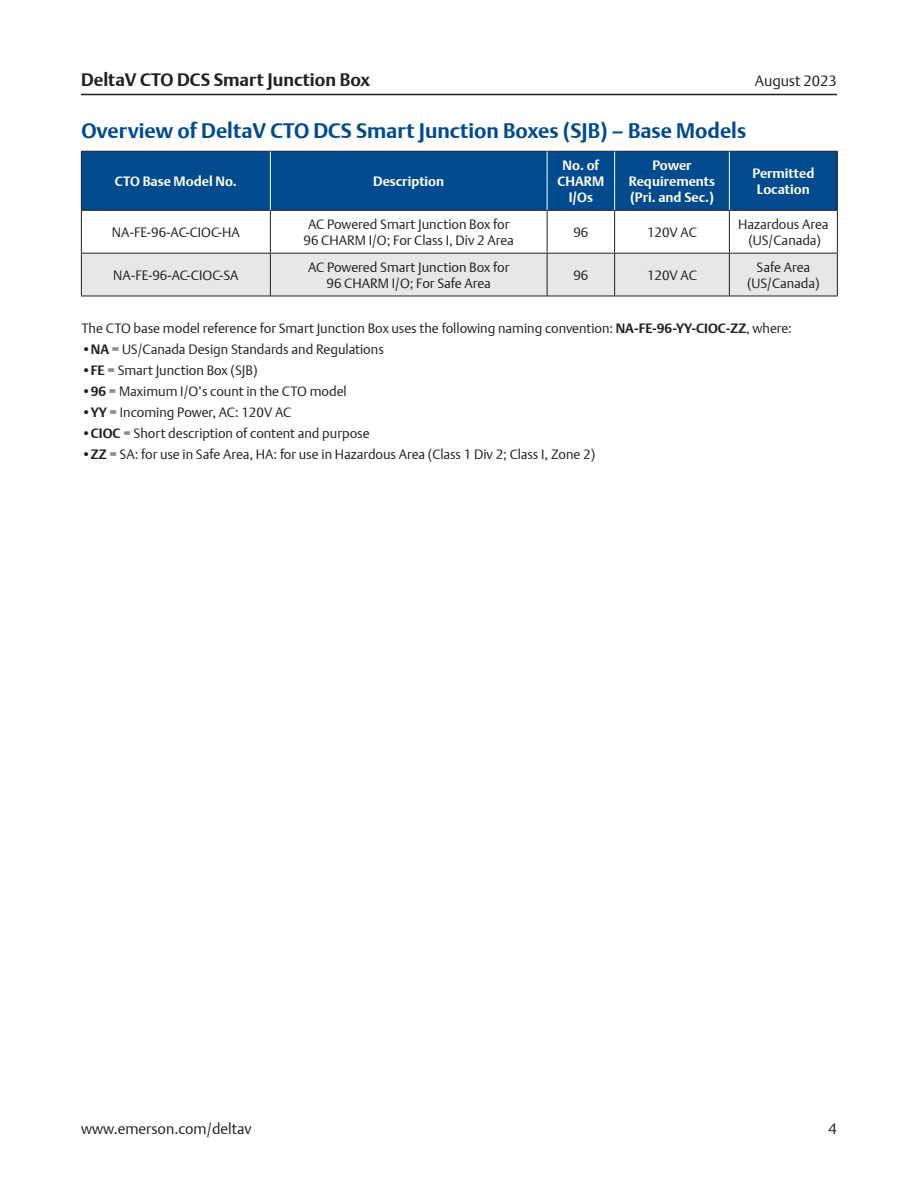
<style>
.page{position:relative;width:918px;height:1188px;background:#fff}
.page>*{position:absolute;margin:0;border:0;box-sizing:border-box;transform-origin:0 0}
.Subhead_1{font:700 21px "DTL Argo T";color:#004b8d}
.t1{font:700 18px "DTL Argo T";color:#231f20}
.t2{font:15px "DTL Argo T Light";color:#231f20}
.Table_Text{font:13.5px/16.2px "DTL Argo T Light";color:#231f20;text-align:center}
.Table_Header_-_White{font:700 13.5px/16.2px "DTL Argo T";color:#fff;text-align:center}
.s1{font-family:"DTL Argo T";font-weight:700}
</style>
<div class="page">
<hr style="left:81px;top:94px;width:756px;height:1px;background:#231f20">
<div style="left:82px;top:152px;width:755px;height:58px;background:#004b8d"></div>
<div style="left:82px;top:254px;width:755px;height:42px;background:#e6e7e9"></div>
<hr style="left:81px;top:151px;width:189px;height:1px;background:#231f20">
<hr style="left:81px;top:152px;width:1px;height:58px;background:#231f20">
<hr style="left:270px;top:151px;width:277px;height:1px;background:#231f20">
<hr style="left:547px;top:151px;width:68px;height:1px;background:#231f20">
<hr style="left:615px;top:151px;width:114px;height:1px;background:#231f20">
<hr style="left:729px;top:151px;width:109px;height:1px;background:#231f20">
<hr style="left:837px;top:152px;width:1px;height:58px;background:#231f20">
<hr style="left:81px;top:210px;width:189px;height:1px;background:#231f20">
<hr style="left:81px;top:211px;width:1px;height:42px;background:#231f20">
<hr style="left:270px;top:210px;width:277px;height:1px;background:#231f20">
<hr style="left:270px;top:211px;width:1px;height:42px;background:#231f20">
<hr style="left:547px;top:210px;width:68px;height:1px;background:#231f20">
<hr style="left:547px;top:211px;width:1px;height:42px;background:#231f20">
<hr style="left:615px;top:210px;width:114px;height:1px;background:#231f20">
<hr style="left:614px;top:211px;width:1px;height:42px;background:#231f20">
<hr style="left:729px;top:210px;width:109px;height:1px;background:#231f20">
<hr style="left:729px;top:211px;width:1px;height:42px;background:#231f20">
<hr style="left:837px;top:211px;width:1px;height:42px;background:#231f20">
<hr style="left:81px;top:253px;width:189px;height:1px;background:#231f20">
<hr style="left:270px;top:253px;width:277px;height:1px;background:#231f20">
<hr style="left:270px;top:254px;width:1px;height:42px;background:#231f20">
<hr style="left:547px;top:253px;width:68px;height:1px;background:#231f20">
<hr style="left:547px;top:254px;width:1px;height:42px;background:#231f20">
<hr style="left:615px;top:253px;width:114px;height:1px;background:#231f20">
<hr style="left:614px;top:254px;width:1px;height:42px;background:#231f20">
<hr style="left:729px;top:253px;width:109px;height:1px;background:#231f20">
<hr style="left:729px;top:254px;width:1px;height:42px;background:#231f20">
<hr style="left:270px;top:152px;width:1px;height:58px;background:#fff">
<hr style="left:547px;top:152px;width:1px;height:58px;background:#fff">
<hr style="left:614px;top:152px;width:1px;height:58px;background:#fff">
<hr style="left:729px;top:152px;width:1px;height:58px;background:#fff">
<hr style="left:81px;top:254px;width:1px;height:42px;background:#231f20">
<hr style="left:837px;top:254px;width:1px;height:42px;background:#231f20">
<hr style="left:81px;top:296px;width:189px;height:1px;background:#231f20">
<hr style="left:270px;top:296px;width:277px;height:1px;background:#231f20">
<hr style="left:547px;top:296px;width:68px;height:1px;background:#231f20">
<hr style="left:615px;top:296px;width:114px;height:1px;background:#231f20">
<hr style="left:729px;top:296px;width:109px;height:1px;background:#231f20">
<h2 class="t1" style="left:81px;top:69px;width:291px">DeltaV CTO DCS Smart Junction Box</h2>
<p class="t2" style="left:755px;top:72px;width:84px">August 2023</p>
<p class="Subhead_1" style="left:81px;top:118px;width:666px">Overview of DeltaV CTO DCS Smart Junction Boxes (SJB) – Base Models</p>
<p class="Table_Header_-_White" style="left:115px;top:173px;width:123px">CTO Base Model No.</p>
<p class="Table_Header_-_White" style="left:373px;top:173px;width:72px">Description</p>
<p class="Table_Header_-_White" style="left:558px;top:157px;width:48px">No. of<br>CHARM<br>I/Os</p>
<p class="Table_Header_-_White" style="left:629px;top:157px;width:88px">Power<br>Requirements (Pri. and Sec.)</p>
<p class="Table_Header_-_White" style="left:752px;top:165px;width:63px">Permitted<br>Location</p>
<p class="Table_Text" style="left:112px;top:224px;width:129px">NA-FE-96-AC-CIOC-HA</p>
<p class="Table_Text" style="left:304px;top:216px;width:212px">AC Powered Smart Junction Box for<br>96 CHARM I/O; For Class I, Div 2 Area</p>
<p class="Table_Text" style="left:573px;top:224px;width:17px">96</p>
<p class="Table_Text" style="left:647px;top:224px;width:51px">120V AC</p>
<p class="Table_Text" style="left:738px;top:216px;width:92px">Hazardous Area (US/Canada)</p>
<p class="Table_Text" style="left:113px;top:267px;width:127px">NA-FE-96-AC-CIOC-SA</p>
<p class="Table_Text" style="left:308px;top:259px;width:203px">AC Powered Smart Junction Box for<br>96 CHARM I/O; For Safe Area</p>
<p class="Table_Text" style="left:573px;top:267px;width:17px">96</p>
<p class="Table_Text" style="left:647px;top:267px;width:51px">120V AC</p>
<p class="Table_Text" style="left:747px;top:259px;width:74px">Safe Area (US/Canada)</p>
<p class="Table_Text" style="left:81px;top:320px;width:712px">The CTO base model reference for Smart Junction Box uses the following naming convention: <span class="s1">NA-FE-96-YY-CIOC-ZZ</span>, where:</p>
<p class="Table_Text" style="left:81px;top:341px;width:304px">•<span class="s1">NA</span> = US/Canada Design Standards and Regulations</p>
<p class="Table_Text" style="left:81px;top:362px;width:178px"><span class="s1">•FE</span> = Smart Junction Box (SJB)</p>
<p class="Table_Text" style="left:81px;top:383px;width:267px"><span class="s1">•96</span> = Maximum I/O’s count in the CTO model</p>
<p class="Table_Text" style="left:81px;top:404px;width:211px"><span class="s1">•YY</span> = Incoming Power, AC: 120V AC</p>
<p class="Table_Text" style="left:81px;top:425px;width:290px"><span class="s1">•CIOC</span> = Short description of content and purpose</p>
<p class="Table_Text" style="left:81px;top:446px;width:516px"><span class="s1">•ZZ</span> = SA: for use in Safe Area, HA: for use in Hazardous Area (Class 1 Div 2; Class I, Zone 2)</p>
<p class="t2" style="left:81px;top:1120px;width:172px">www.emerson.com/deltav</p>
<p class="t2" style="left:829px;top:1120px;width:10px">4</p>
</div>
